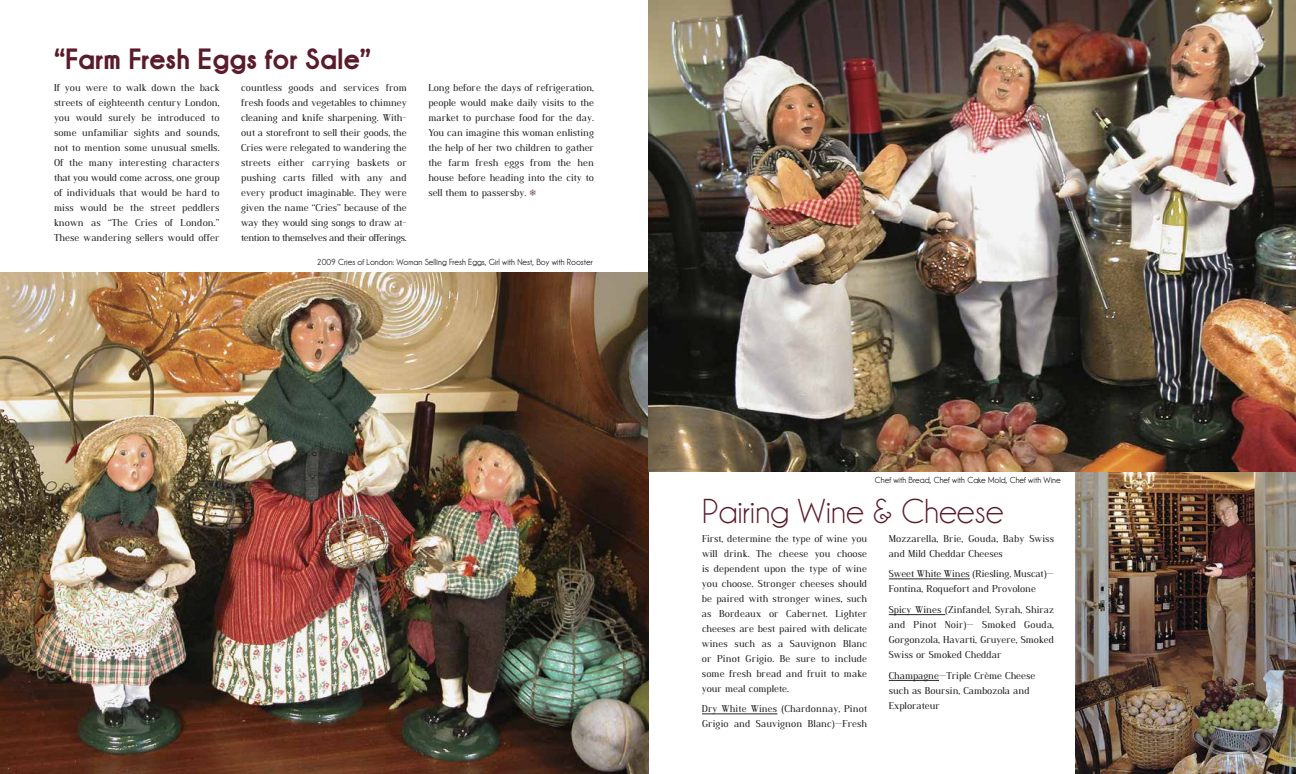
<style>
.page{position:relative;width:1296px;height:774px;background:#fff}
.page>*{position:absolute;margin:0;border:0;box-sizing:border-box;transform-origin:0 0}
.t1{font:35px "Champagne&Limousines";color:#5a1b2a}
.t2{font:700 30px "Champagne&Limousines Thick";color:#5a1b2a}
.t3{font:9.8px/15px "Dustismo Roman";color:#272627;text-align:justify}
.t4{font:700 9px "Champagne&Limousines";color:#272627}
.s1{color:#5a1b2a}
</style>
<div class="page">
<img style="left:1076px;top:471px;width:220px;height:303px">
<hr style="left:702px;top:713px;width:75px;height:1px;background:#272627">
<hr style="left:889px;top:578px;width:81px;height:1px;background:#272627">
<hr style="left:889px;top:614px;width:56px;height:1px;background:#272627">
<hr style="left:889px;top:680px;width:50px;height:1px;background:#272627">
<img style="left:648px;top:0;width:648px;height:471px">
<img style="left:0;top:272px;width:648px;height:502px">
<h2 class="t2" style="left:54px;top:40px;width:319px">“Farm Fresh Eggs for Sale”</h2>
<p class="t3" style="left:54px;top:80px;width:167px">If you were to walk down the back streets of eighteenth century London, you would surely be introduced to some unfamiliar sights and sounds, not to mention some unusual smells.<br>Of the many interesting characters that you would come across, one group of individuals that would be hard to miss would be the street peddlers known as “The Cries of London.” These wandering sellers would offer</p>
<p class="t3" style="left:241px;top:80px;width:167px">countless goods and services from fresh foods and vegetables to chimney cleaning and knife sharpening. With&shy;out a storefront to sell their goods, the Cries were relegated to wandering the streets either carrying baskets or pushing carts filled with any and every product imaginable. They were given the name “Cries” because of the way they would sing songs to draw at&shy;tention to themselves and their offerings.</p>
<p class="t3" style="left:428px;top:80px;width:167px">Long before the days of refrigeration, people would make daily visits to the market to purchase food for the day.<br>You can imagine this woman enlisting the help of her two children to gather the farm fresh eggs from the hen house before heading into the city to sell them to passersby. <span class="s1">❅</span></p>
<p class="t4" style="left:317px;top:257px;width:277px">2009 Cries of London: Woman Selling Fresh Eggs, Girl with Nest, Boy with Rooster</p>
<p class="t4" style="left:875px;top:475px;width:187px">Chef with Bread, Chef with Cake Mold, Chef with Wine</p>
<h1 class="t1" style="left:702px;top:491px;width:303px">Pairing Wine &amp; Cheese</h1>
<p class="t3" style="left:702px;top:530px;width:167px">First, determine the type of wine you will drink. The cheese you choose is dependent upon the type of wine you choose. Stronger cheeses should be paired with stronger wines, such as Bordeaux or Cabernet. Lighter cheeses are best paired with delicate wines such as a Sauvignon Blanc or Pinot Grigio. Be sure to include some fresh bread and fruit to make your meal complete.</p>
<p class="t3" style="left:702px;top:701px;width:167px">Dry White Wines (Chardonnay, Pinot<br>Grigio and Sauvignon Blanc)—Fresh</p>
<p class="t3" style="left:889px;top:530px;width:167px">Mozzarella, Brie, Gouda, Baby Swiss and Mild Cheddar Cheeses</p>
<p class="t3" style="left:889px;top:566px;width:167px">Sweet White Wines (Riesling, Muscat)—<br>Fontina, Roquefort and Provolone</p>
<p class="t3" style="left:889px;top:602px;width:167px">Spicy Wines (Zinfandel, Syrah, Shiraz and Pinot Noir)— Smoked Gouda, Gorgonzola, Havarti, Gruyere, Smoked Swiss or Smoked Cheddar</p>
<p class="t3" style="left:889px;top:667px;width:148px;text-align:left">Champagne—Triple Crème Cheese such as Boursin, Cambozola and<br>Explorateur</p>
</div>
